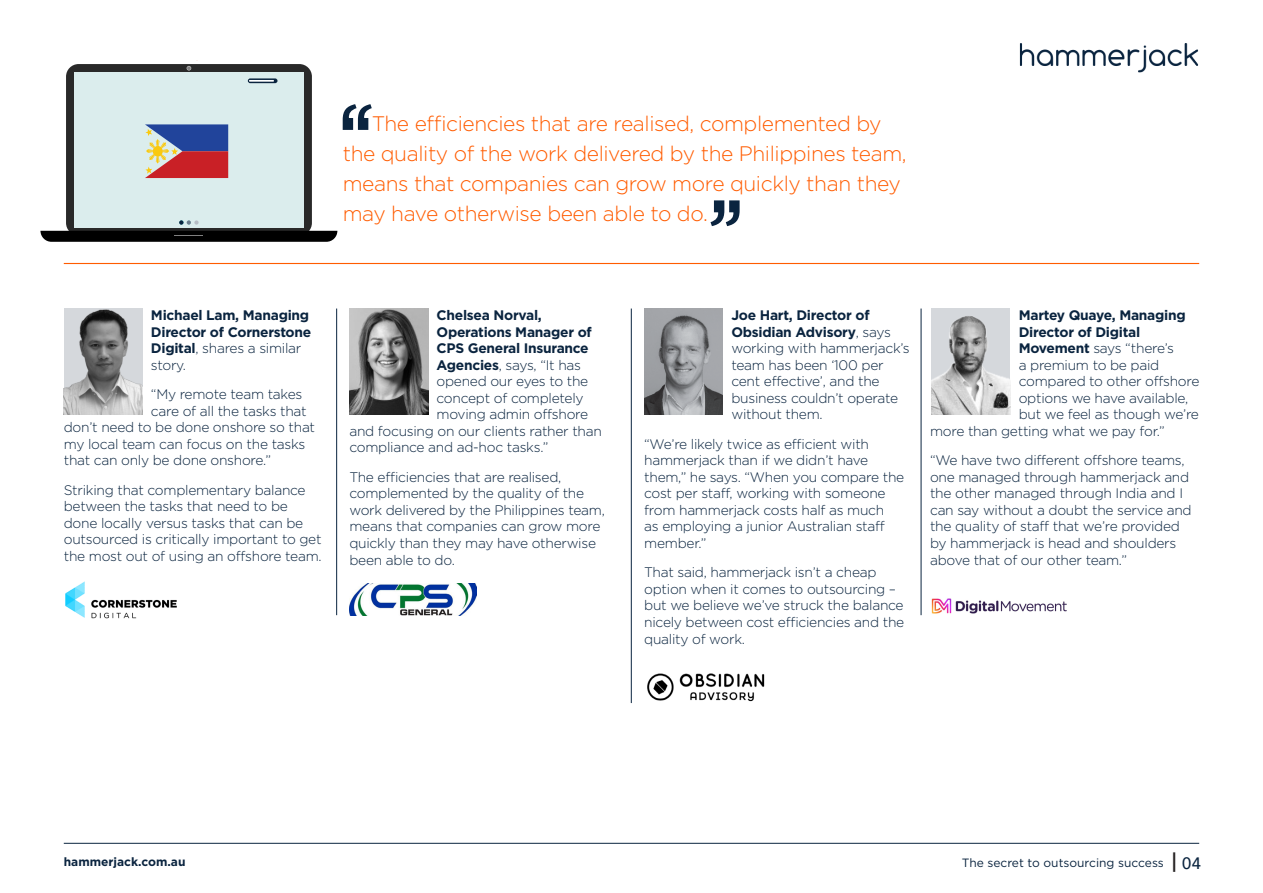
<style>
.page{position:relative;width:1263px;height:893px;background:#fff}
.page>*{position:absolute;margin:0;border:0;box-sizing:border-box;transform-origin:0 0}
.t1{font:300 21px/30px "Gotham";letter-spacing:-.02em;color:#ff5c00}
.t2{font:500 16.5px "Avenir";color:#0a243f}
.t3{font:300 13.8px/16.5px "Gotham";letter-spacing:-.02em;color:#0a243f}
.t4{font:700 13.8px/16.5px "Gotham";letter-spacing:-.02em;color:#0a243f}
.t5{font:12px "Gotham";color:#0a243f}
.t6{font:700 12px "Gotham";color:#0a243f}
.s1{font-weight:300}
.s2{font-weight:700}
.s3{font-weight:800;font-size:19.5px;color:#231f20}
</style>
<div class="page">
<img style="left:1019px;top:43px;width:180px;height:30px">
<hr style="left:64px;top:263px;width:1135px;height:1px;background:#ff5c00">
<img style="left:64px;top:309px;width:78px;height:106px">
<img style="left:349px;top:309px;width:79px;height:106px">
<img style="left:644px;top:309px;width:79px;height:106px">
<img style="left:931px;top:309px;width:79px;height:106px">
<img style="left:65px;top:581px;width:112px;height:38px">
<img style="left:647px;top:673px;width:118px;height:29px">
<img style="left:931px;top:598px;width:136px;height:16px">
<hr style="left:631px;top:309px;width:1px;height:394px;background:#0a243f">
<hr style="left:921px;top:309px;width:1px;height:306px;background:#0a243f">
<hr style="left:336px;top:309px;width:1px;height:306px;background:#0a243f">
<div style="left:66px;top:64px;width:246px;height:171px;background:#292929;border-radius:13px"></div>
<div style="left:74px;top:72px;width:230px;height:155px;background:#dbeded"></div>
<svg style="left:187px;top:66px;width:4px;height:5px"></svg>
<svg style="left:40px;top:231px;width:297px;height:11px;background:#0a0a0a"></svg>
<svg style="left:179px;top:220px;width:20px;height:5px"></svg>
<div style="left:248px;top:78px;width:29px;height:5px;background:#122b45;border-radius:2px"></div>
<hr style="left:249px;top:80px;width:25px;height:2px;background:#fff">
<svg style="left:145px;top:124px;width:83px;height:54px;background:#8e5b74"></svg>
<svg style="left:343px;top:104px;width:29px;height:26px"></svg>
<svg style="left:710px;top:200px;width:30px;height:26px"></svg>
<hr style="left:64px;top:843px;width:1135px;height:1px;background:#0a243f">
<img style="left:349px;top:584px;width:127px;height:31px">
<p class="t1" style="left:343px;top:108px;width:566px;text-indent:29px">The efficiencies that are realised, complemented by the quality of the work delivered by the Philippines team, means that companies can grow more quickly than they may have otherwise been able to do.</p>
<p class="t4" style="left:151px;top:306px;width:162px">Michael Lam, Managing<br>Director of Cornerstone<br>Digital<span class="s1">, shares a similar story.</span></p>
<p class="t3" style="left:151px;top:386px;width:153px">“My remote team takes</p>
<p class="t3" style="left:151px;top:402px;width:157px">care of all the tasks that</p>
<p class="t3" style="left:64px;top:419px;width:253px">don’t need to be done onshore so that</p>
<p class="t3" style="left:64px;top:435px;width:243px">my local team can focus on the tasks</p>
<p class="t3" style="left:64px;top:452px;width:209px">that can only be done onshore.”</p>
<p class="t3" style="left:64px;top:481px;width:259px">Striking that complementary balance between the tasks that need to be done locally versus tasks that can be outsourced is critically important to get the most out of using an offshore team.</p>
<p class="t4" style="left:437px;top:306px;width:107px">Chelsea Norval,</p>
<p class="t4" style="left:437px;top:323px;width:157px">Operations Manager of</p>
<p class="t4" style="left:437px;top:340px;width:154px">CPS General Insurance</p>
<p class="t3" style="left:437px;top:356px;width:146px"><span class="s2">Agencies</span>, says, “It has</p>
<p class="t3" style="left:437px;top:373px;width:153px">opened our eyes to the</p>
<p class="t3" style="left:437px;top:389px;width:149px">concept of completely</p>
<p class="t3" style="left:437px;top:406px;width:153px">moving admin offshore</p>
<p class="t3" style="left:349px;top:423px;width:254px">and focusing on our clients rather than</p>
<p class="t3" style="left:349px;top:439px;width:200px">compliance and ad-hoc tasks.”</p>
<p class="t3" style="left:349px;top:468px;width:257px">The efficiencies that are realised, complemented by the quality of the work delivered by the Philippines team, means that companies can grow more quickly than they may have otherwise been able to do.</p>
<p class="t3" style="left:731px;top:307px;width:180px"><span class="s2">Joe Hart, Director of<br>Obsidian Advisory</span>, says working with hammerjack’s team has been ‘100 per cent effective’, and the business couldn’t operate without them.</p>
<p class="t3" style="left:644px;top:435px;width:262px">“We’re likely twice as efficient with hammerjack than if we didn’t have them,” he says. “When you compare the cost per staff, working with someone from hammerjack costs half as much<br>as employing a junior Australian staff member.”</p>
<p class="t3" style="left:644px;top:564px;width:262px">That said, hammerjack isn’t a cheap option when it comes to outsourcing – but we believe we’ve struck the balance nicely between cost efficiencies and the quality of work.</p>
<p class="t4" style="left:1019px;top:306px;width:168px">Martey Quaye, Managing</p>
<p class="t4" style="left:1019px;top:323px;width:123px">Director of Digital</p>
<p class="t3" style="left:1019px;top:340px;width:157px"><span class="s2">Movement</span> says “there’s</p>
<p class="t3" style="left:1019px;top:356px;width:142px">a premium to be paid</p>
<p class="t3" style="left:1019px;top:373px;width:182px">compared to other offshore</p>
<p class="t3" style="left:1019px;top:389px;width:171px">options we have available,</p>
<p class="t3" style="left:1019px;top:406px;width:182px">but we feel as though we’re</p>
<p class="t3" style="left:930px;top:423px;width:236px">more than getting what we pay for.”</p>
<p class="t3" style="left:930px;top:452px;width:263px">“We have two different offshore teams, one managed through hammerjack and the other managed through India and I can say without a doubt the service and the quality of staff that we’re provided by hammerjack is head and shoulders above that of our other team.”</p>
<p class="t6" style="left:64px;top:855px;width:123px">hammerjack.com.au</p>
<p class="t5" style="left:962px;top:856px;width:204px">The secret to outsourcing success</p>
<p class="t2" style="left:1172px;top:849px;width:30px"><span class="s3">|</span> 04</p>
</div>
